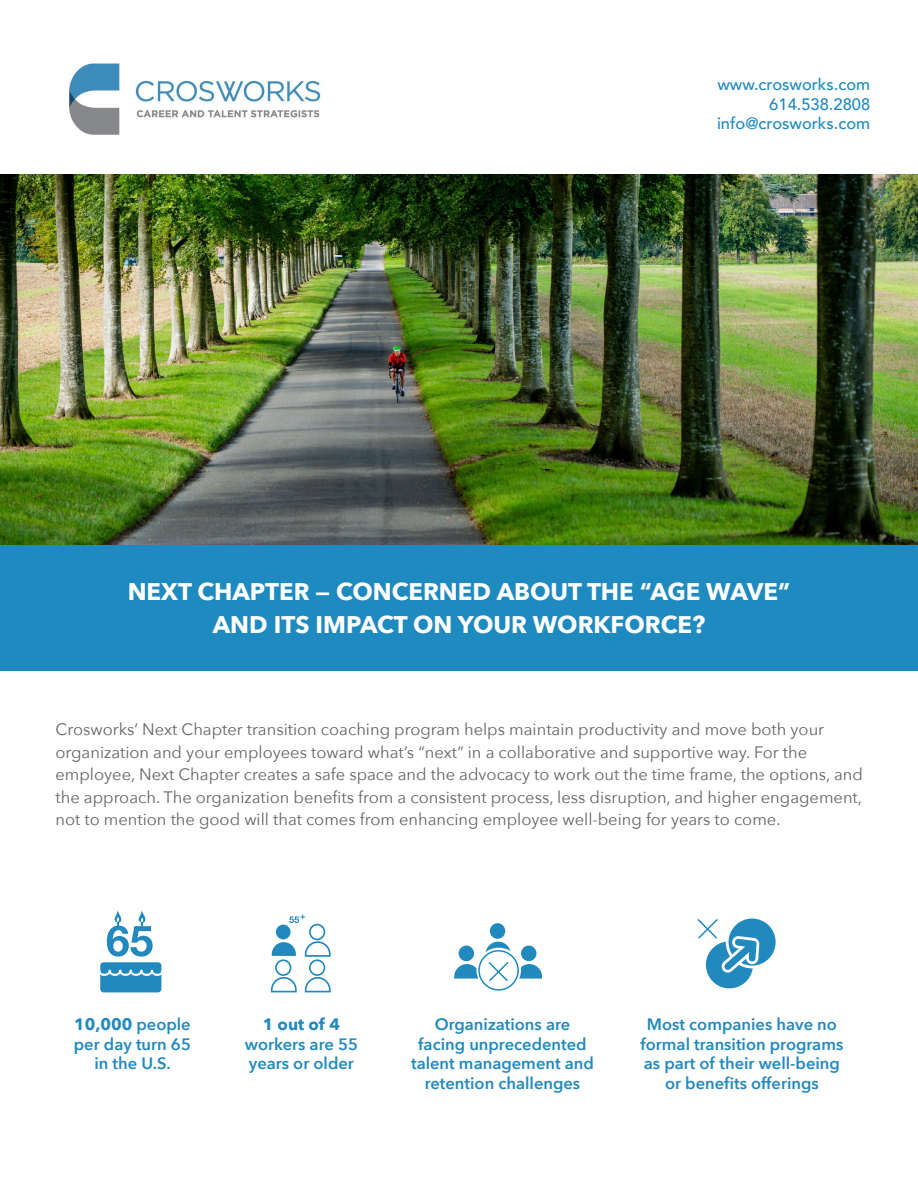
<style>
.page{position:relative;width:918px;height:1188px;background:#fff}
.page>*{position:absolute;margin:0;border:0;box-sizing:border-box;transform-origin:0 0}
.t1{font:700 24px/33px "Avenir Next";color:#fff;text-align:center}
.t2{font:16.5px/22.5px "Avenir Next";color:#636466}
.t3{font:600 16.5px/19.8px "Avenir Next";color:#2289bf;text-align:center}
.t4{font:500 16.5px/19.8px "Avenir";color:#1f8ac0;text-align:right}
.t5{font:700 16.5px "Avenir Next";color:#2289bf}
.s1{font-weight:700}
</style>
<div class="page">
<div style="left:0;top:539px;width:918px;height:131px;background:#1f8ac0"></div>
<div style="left:100px;top:962px;width:61px;height:30px;background:#2289bf;border-radius:3px"></div>
<svg style="left:100px;top:970px;width:62px;height:6px"></svg>
<svg style="left:107px;top:911px;width:46px;height:46px"></svg>
<div style="left:490px;top:923px;width:15px;height:16px;background:#2289bf;border-radius:50%"></div>
<div style="left:521px;top:946px;width:15px;height:15px;background:#2289bf;border-radius:50%"></div>
<svg style="left:519px;top:964px;width:23px;height:15px"></svg>
<img style="left:69px;top:63px;width:252px;height:72px">
<img style="left:0;top:175px;width:918px;height:369px">
<svg style="left:271px;top:915px;width:60px;height:77px"></svg>
<svg style="left:476px;top:948px;width:45px;height:44px"></svg>
<div style="left:478px;top:950px;width:41px;height:41px;border:2px solid #1f8ac0;border-radius:50%"></div>
<svg style="left:454px;top:942px;width:57px;height:41px"></svg>
<svg style="left:697px;top:918px;width:79px;height:70px"></svg>
<p class="t4" style="left:717px;top:73px;width:155px">www.crosworks.com<br>614.538.2808 info@crosworks.com</p>
<h1 class="t1" style="left:128px;top:575px;width:664px">NEXT CHAPTER — CONCERNED ABOUT THE “AGE WAVE”<br>AND ITS IMPACT ON YOUR WORKFORCE?</h1>
<p class="t2" style="left:56px;top:717px;width:809px">Crosworks’ Next Chapter transition coaching program helps maintain productivity and move both your organization and your employees toward what’s “next” in a collaborative and supportive way. For the employee, Next Chapter creates a safe space and the advocacy to work out the time frame, the options, and the approach. The organization benefits from a consistent process, less disruption, and higher engagement, not to mention the good will that comes from enhancing employee well-being for years to come.</p>
<p class="t3" style="left:74px;top:1014px;width:119px"><span class="s1">10,000</span> people per day turn 65 in the U.S.</p>
<p class="t5" style="left:263px;top:1010px;width:79px">1 out of 4</p>
<p class="t3" style="left:245px;top:1034px;width:115px;text-align:left">workers are 55 years or older</p>
<p class="t3" style="left:411px;top:1014px;width:184px">Organizations are facing unprecedented talent management and retention challenges</p>
<p class="t3" style="left:640px;top:1014px;width:204px">Most companies have no formal transition programs as part of their well-being or benefits offerings</p>
</div>
